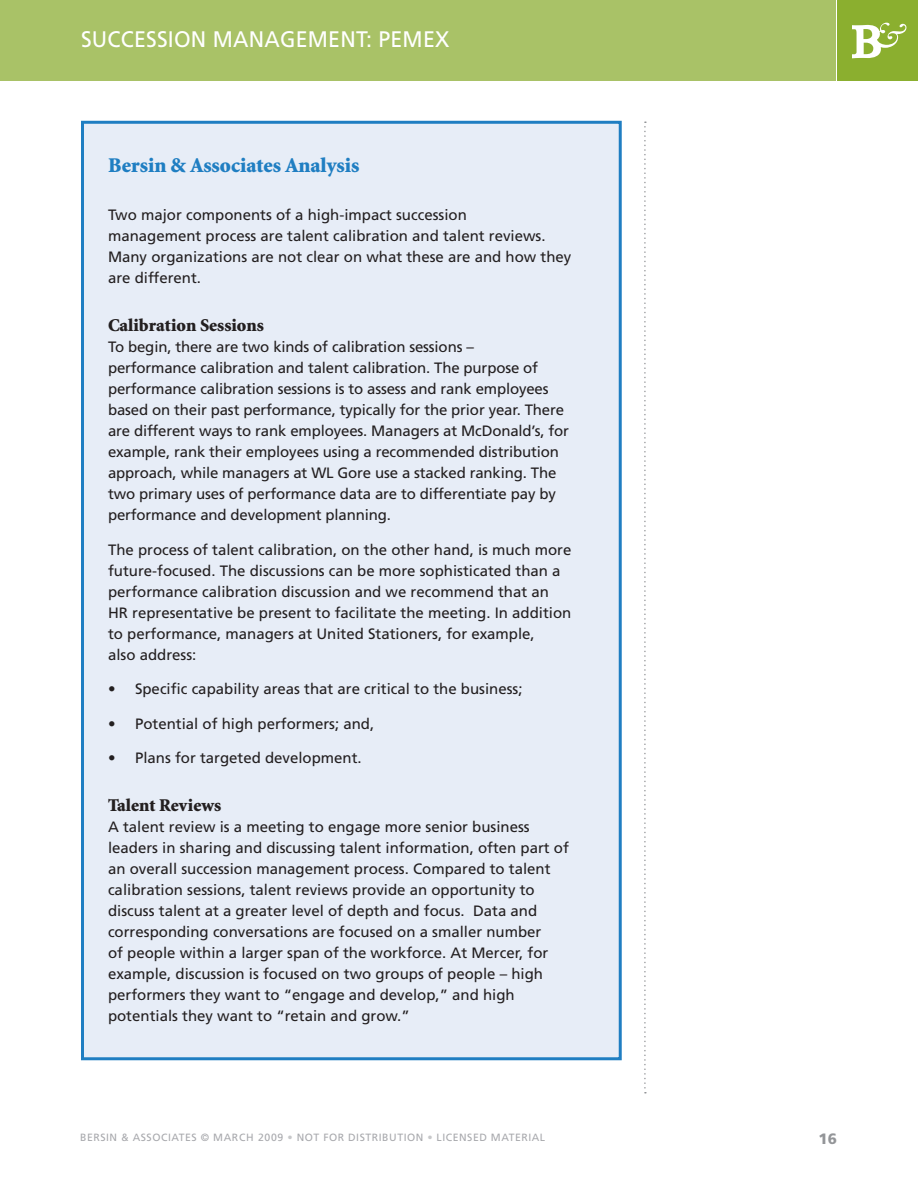
<style>
.page{position:relative;width:918px;height:1188px;background:#fff}
.page>*{position:absolute;margin:0;border:0;box-sizing:border-box;transform-origin:0 0}
.t1{font:22.5px "Frutiger LT Std";letter-spacing:.01em;color:#fff;scale:.95 1}
.t2{font:900 21px "Minion Std";color:#1f7ec2}
.t3{font:900 18px "Minion Std";color:#231f20}
.t4{font:15px/21px "Frutiger LT Std";color:#231f20}
.t5{font:900 15px "Frutiger LT Std";color:#939598}
.t6{font:10.5px "Frutiger LT Std";letter-spacing:.05em;color:#a8a9ad}
.s1{color:#c7c8ca}
</style>
<div class="page">
<div style="left:837px;top:0;width:81px;height:81px;background:#8baf2f"></div>
<svg style="left:852px;top:23px;width:54px;height:35px"></svg>
<div style="left:0;top:0;width:835px;height:81px;background:#a9c267"></div>
<svg style="left:644px;top:122px;width:2px;height:972px"></svg>
<div style="left:82px;top:122px;width:538px;height:937px;background:#e7edf7"></div>
<div style="left:81px;top:121px;width:541px;height:939px;border:3px solid #1f7ec2"></div>
<h1 class="t1" style="left:81px;top:26px;width:26px">Succession</h1>
<h1 class="t1" style="left:213px;top:26px;width:39px">Management</h1>
<h1 class="t1" style="left:366px;top:26px;width:89px">: PEMEX</h1>
<h2 class="t2" style="left:108px;top:155px;width:253px">Bersin &amp; Associates Analysis</h2>
<p class="t4" style="left:108px;top:205px;width:465px">Two major components of a high-impact succession<br>management process are talent calibration and talent reviews.<br>Many organizations are not clear on what these are and how they are different.</p>
<p class="t3" style="left:108px;top:316px;width:157px">Calibration Sessions</p>
<p class="t4" style="left:108px;top:337px;width:463px">To begin, there are two kinds of calibration sessions –<br>performance calibration and talent calibration. The purpose of performance calibration sessions is to assess and rank employees based on their past performance, typically for the prior year. There are different ways to rank employees. Managers at McDonald’s, for example, rank their employees using a recommended distribution approach, while managers at WL Gore use a stacked ranking. The two primary uses of performance data are to differentiate pay by performance and development planning.</p>
<p class="t4" style="left:108px;top:539px;width:465px">The process of talent calibration, on the other hand, is much more future-focused. The discussions can be more sophisticated than a performance calibration discussion and we recommend that an HR representative be present to facilitate the meeting. In addition to performance, managers at United Stationers, for example,<br>also address:</p>
<p class="t4" style="left:108px;top:679px;width:416px">• Specific capability areas that are critical to the business;</p>
<p class="t4" style="left:108px;top:713px;width:268px">• Potential of high performers; and,</p>
<p class="t4" style="left:108px;top:748px;width:255px">• Plans for targeted development.</p>
<p class="t3" style="left:108px;top:796px;width:115px">Talent Reviews</p>
<p class="t4" style="left:108px;top:817px;width:462px">A talent review is a meeting to engage more senior business leaders in sharing and discussing talent information, often part of an overall succession management process. Compared to talent calibration sessions, talent reviews provide an opportunity to discuss talent at a greater level of depth and focus. Data and corresponding conversations are focused on a smaller number<br>of people within a larger span of the workforce. At Mercer, for example, discussion is focused on two groups of people – high performers they want to “engage and develop,” and high potentials they want to “retain and grow.”</p>
<p class="t6" style="left:80px;top:1131px;width:467px">BERSIN &amp; ASSOCIATES © MARCH 2009 <span class="s1">•</span> NOT FOR DISTRIBUTION <span class="s1">•</span> LICENSED MATERIAL</p>
<p class="t5" style="left:819px;top:1130px;width:19px">16</p>
</div>
